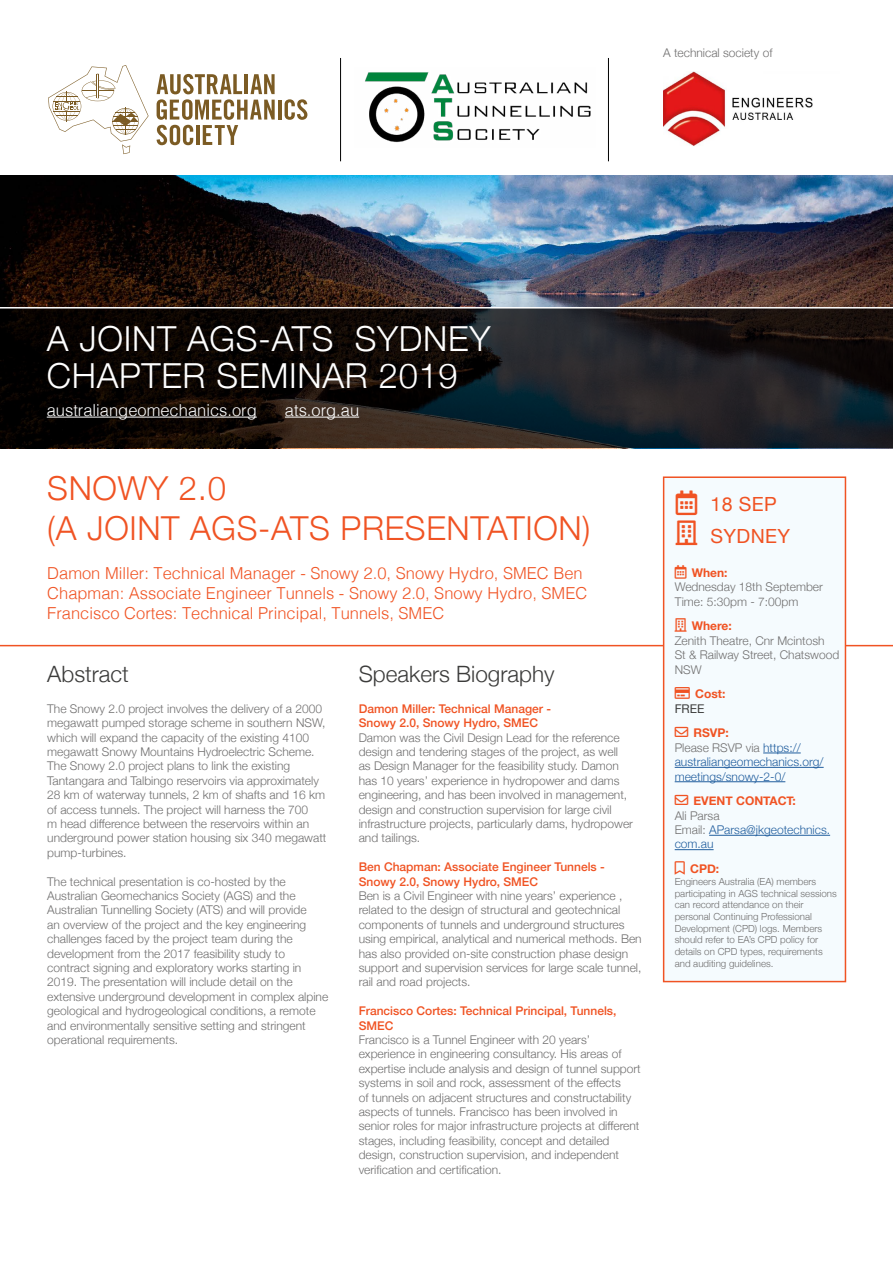
<style>
.page{position:relative;width:893px;height:1263px;background:#fff}
.page>*{position:absolute;margin:0;border:0;box-sizing:border-box;transform-origin:0 0}
.t1{font:300 34.5px/36.9px "Helvetica Neue";letter-spacing:.02em;color:#fff}
.t2{font:300 33px/39.6px "Helvetica Neue";letter-spacing:.02em;color:#f05323}
.t3{font:24.6px "Font Awesome 5 Free";color:#f05323}
.t4{font:300 22.5px "Helvetica Neue";color:#3c3c3b}
.t5{font:19.5px/31.8px "Helvetica Neue";letter-spacing:.02em;color:#f05323}
.t6{font:300 16.5px/19.8px "Helvetica";color:#f05323}
.t7{font:300 16.5px "Helvetica";color:#fff}
.t8{font:300 12px/14.4px "Helvetica Neue";color:#706f6f}
.t9{font:500 12px/14.4px "Helvetica Neue";color:#f05323}
.t10{font:300 12px/14.4px "Helvetica Neue";color:#215e9e}
.t11{font:700 12px/14.4px "Helvetica Neue";color:#f05323}
.t12{font:300 9.75px/11.7px "Helvetica Neue";color:#706f6f}
.s1{color:#f05323}
.s2{font-weight:700;color:#f05323}
.s3{font-weight:400;color:#3c3c3b}
.s4{color:#706f6f}
</style>
<div class="page">
<img style="left:0;top:176px;width:893px;height:273px">
<svg style="left:0;top:308px;width:893px;height:140px;background:#171515"></svg>
<hr style="left:0;top:307px;width:893px;height:1px;background:#fff">
<hr style="left:47px;top:417px;width:210px;height:1px;background:#fff">
<hr style="left:285px;top:417px;width:74px;height:1px;background:#fff">
<hr style="left:0;top:645px;width:893px;height:1px;background:#f05323">
<div style="left:663px;top:476px;width:183px;height:506px;background:#f5fbfe;border:2px solid #f05323"></div>
<hr style="left:763px;top:753px;width:38px;height:1px;background:#215e9e">
<hr style="left:675px;top:767px;width:149px;height:1px;background:#215e9e">
<hr style="left:675px;top:781px;width:110px;height:1px;background:#215e9e">
<hr style="left:709px;top:835px;width:121px;height:1px;background:#215e9e">
<hr style="left:675px;top:849px;width:39px;height:1px;background:#215e9e">
<img style="left:663px;top:71px;width:150px;height:75px">
<svg style="left:48px;top:65px;width:101px;height:89px"></svg>
<hr style="left:278px;top:100px;width:4px;height:20px;background:#7b5b24">
<svg style="left:285px;top:99px;width:22px;height:21px"></svg>
<svg style="left:157px;top:74px;width:118px;height:71px"></svg>
<hr style="left:340px;top:58px;width:1px;height:103px;background:#000">
<hr style="left:608px;top:58px;width:1px;height:103px;background:#000">
<img style="left:365px;top:72px;width:226px;height:71px">
<p class="t8" style="left:663px;top:45px;width:111px">A technical society of</p>
<h1 class="t1" style="left:47px;top:318px;width:445px">A JOINT AGS-ATS SYDNEY<br>CHAPTER SEMINAR 2019</h1>
<h3 class="t7" style="left:47px;top:396px;width:211px">australiangeomechanics.org</h3>
<h3 class="t7" style="left:285px;top:396px;width:76px">ats.org.au</h3>
<h2 class="t2" style="left:47px;top:466px;width:545px">SNOWY 2.0<br>(A JOINT AGS-ATS PRESENTATION)</h2>
<h3 class="t6" style="left:47px;top:562px;width:542px">Damon Miller: Technical Manager - Snowy 2.0, Snowy Hydro, SMEC Ben<br>Chapman: Associate Engineer Tunnels - Snowy 2.0, Snowy Hydro, SMEC<br>Francisco Cortes: Technical Principal, Tunnels, SMEC</h3>
<h3 class="t4" style="left:47px;top:656px;width:83px">Abstract</h3>
<p class="t8" style="left:47px;top:700px;width:281px">The Snowy 2.0 project involves the delivery of a 2000 megawatt pumped storage scheme in southern NSW, which will expand the capacity of the existing 4100 megawatt Snowy Mountains Hydroelectric Scheme.<br>The Snowy 2.0 project plans to link the existing Tantangara and Talbingo reservoirs via approximately 28 km of waterway tunnels, 2 km of shafts and 16 km of access tunnels. The project will harness the 700<br>m head difference between the reservoirs within an underground power station housing six 340 megawatt pump-turbines.</p>
<p class="t8" style="left:47px;top:873px;width:282px">The technical presentation is co-hosted by the Australian Geomechanics Society (AGS) and the Australian Tunnelling Society (ATS) and will provide<br>an overview of the project and the key engineering challenges faced by the project team during the development from the 2017 feasibility study to contract signing and exploratory works starting in 2019. The presentation will include detail on the extensive underground development in complex alpine geological and hydrogeological conditions, a remote and environmentally sensitive setting and stringent operational requirements.</p>
<h3 class="t4" style="left:359px;top:656px;width:197px">Speakers Biography</h3>
<p class="t9" style="left:359px;top:700px;width:194px">Damon Miller: Technical Manager -<br>Snowy 2.0, Snowy Hydro, SMEC</p>
<p class="t8" style="left:359px;top:729px;width:276px">Damon was the Civil Design Lead for the reference design and tendering stages of the project, as well as Design Manager for the feasibility study. Damon has 10 years’ experience in hydropower and dams engineering, and has been involved in management, design and construction supervision for large civil infrastructure projects, particularly dams, hydropower and tailings.</p>
<p class="t9" style="left:359px;top:859px;width:248px">Ben Chapman: Associate Engineer Tunnels -<br>Snowy 2.0, Snowy Hydro, SMEC</p>
<p class="t8" style="left:359px;top:888px;width:284px">Ben is a Civil Engineer with nine years’ experience , related to the design of structural and geotechnical components of tunnels and underground structures using empirical, analytical and numerical methods. Ben has also provided on-site construction phase design support and supervision services for large scale tunnel, rail and road projects.</p>
<p class="t9" style="left:359px;top:1003px;width:259px">Francisco Cortes: Technical Principal, Tunnels,<br>SMEC</p>
<p class="t8" style="left:359px;top:1032px;width:284px">Francisco is a Tunnel Engineer with 20 years’ experience in engineering consultancy. His areas of expertise include analysis and design of tunnel support systems in soil and rock, assessment of the effects<br>of tunnels on adjacent structures and constructability aspects of tunnels. Francisco has been involved in senior roles for major infrastructure projects at different stages, including feasibility, concept and detailed design, construction supervision, and independent verification and certification.</p>
<h3 class="t3" style="left:676px;top:490px;width:23px">●■●▼</h3>
<h3 class="t3" style="left:676px;top:521px;width:23px">◆●■</h3>
<h3 class="t5" style="left:710px;top:489px;width:81px">18 SEP<br>SYDNEY</h3>
<p class="t8" style="left:675px;top:564px;width:150px"><span class="s1">●■●▼</span> <span class="s2">When:<br></span>Wednesday 18th September<br>Time: 5:30pm - 7:00pm</p>
<p class="t8" style="left:675px;top:618px;width:166px"><span class="s1">◆●■</span> <span class="s2">Where:<br></span>Zenith Theatre, Cnr Mcintosh<br>St &amp; Railway Street, Chatswood<br>NSW</p>
<p class="t11" style="left:675px;top:687px;width:52px">▼ Cost:<br><span class="s3">FREE</span></p>
<p class="t10" style="left:675px;top:725px;width:150px"><span class="s1">■❖●□</span> <span class="s2">RSVP:<br></span><span class="s4">Please RSVP via</span> https:// australiangeomechanics.org/ meetings/snowy-2-0/</p>
<p class="t10" style="left:675px;top:793px;width:157px"><span class="s1">■❖●□</span> <span class="s2">EVENT CONTACT:<br></span><span class="s4">Ali Parsa<br>Email:</span> AParsa@jkgeotechnics. com.au</p>
<p class="t11" style="left:675px;top:862px;width:46px">□□ CPD:</p>
<p class="t12" style="left:675px;top:875px;width:164px">Engineers Australia (EA) members participating in AGS technical sessions can record attendance on their personal Continuing Professional Development (CPD) logs. Members should refer to EA’s CPD policy for details on CPD types, requirements and auditing guidelines.</p>
</div>
